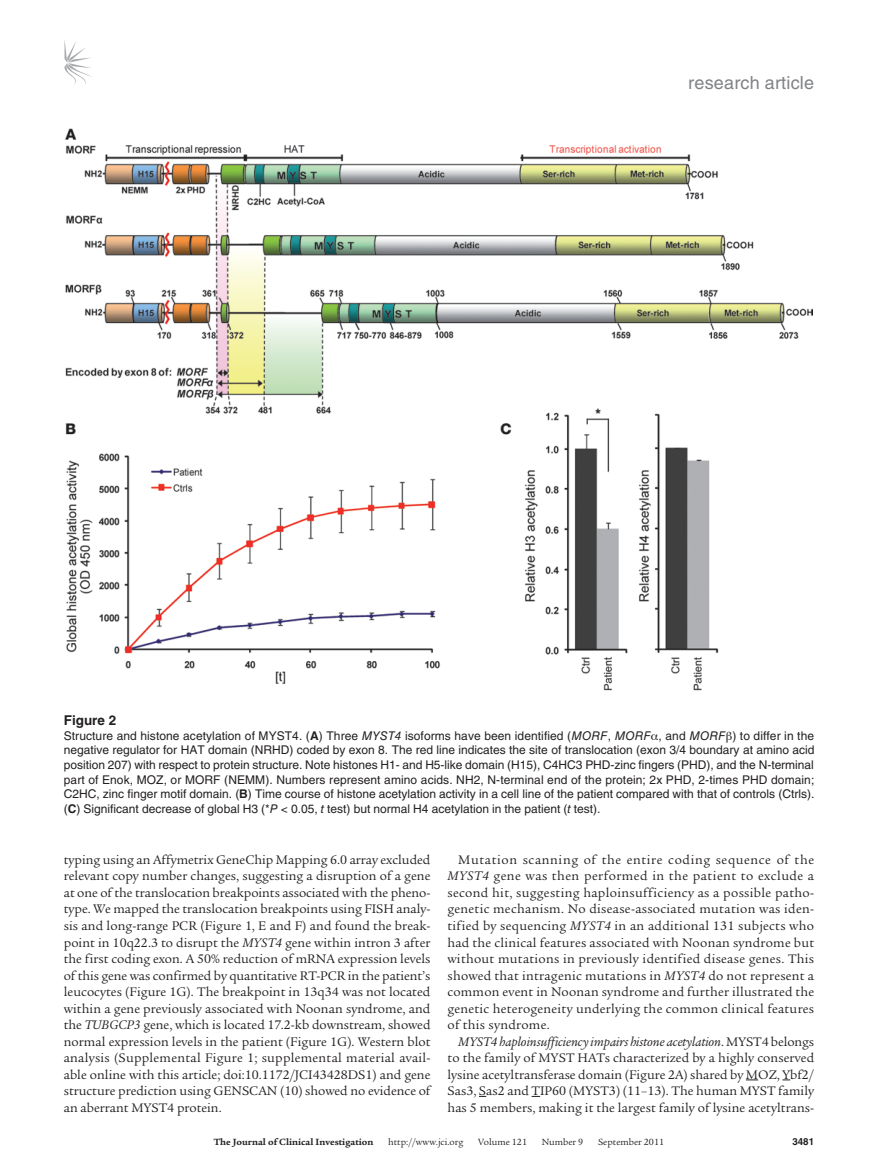
<style>
.page{position:relative;width:878px;height:1175px;background:#fff}
.page>*{position:absolute;margin:0;border:0;box-sizing:border-box;transform-origin:0 0}
.t1{font:18px "Helvetica LT Std";letter-spacing:.01em;color:#808285}
.t2{font:13.5px/16.5px "Legacy Serif Std";letter-spacing:.005em;color:#231f20;text-align:justify}
.t3{font:700 13.5px "Helvetica LT Std";color:#231f20}
.t4{font:12px/14.5px "Helvetica LT Std";color:#231f20;text-align:justify}
.t5{font:9.75px "Legacy Serif Std";color:#231f20}
.t6{font:700 9.75px "Legacy Serif Std";color:#231f20}
.t7{font:700 9.75px "Helvetica LT Std";color:#231f20}
.s1{font-weight:700}
.s2{font-style:italic}
</style>
<div class="page">
<svg style="left:64px;top:40px;width:27px;height:45px"></svg>
<svg style="left:746px;top:1079px;width:12px;height:1px"></svg>
<img style="left:65px;top:128px;width:747px;height:563px">
<h1 class="t1" style="left:688px;top:73px;width:127px">research article</h1>
<p class="t3" style="left:64px;top:712px;width:54px">Figure 2</p>
<p class="t4" style="left:64px;top:728px;width:752px">Structure and histone acetylation of MYST4. (<span class="s1">A</span>) Three <span class="s2">MYST4</span> isoforms have been identified (<span class="s2">MORF</span>, <span class="s2">MORF</span> , and <span class="s2">MORF</span> ) to differ in the negative regulator for HAT domain (NRHD) coded by exon 8. The red line indicates the site of translocation (exon 3/4 boundary at amino acid position 207) with respect to protein structure. Note histones H1- and H5-like domain (H15), C4HC3 PHD-zinc fingers (PHD), and the N-terminal part of Enok, MOZ, or MORF (NEMM). Numbers represent amino acids. NH2, N-terminal end of the protein; 2x PHD, 2-times PHD domain; C2HC, zinc finger motif domain. (<span class="s1">B</span>) Time course of histone acetylation activity in a cell line of the patient compared with that of controls (Ctrls). (<span class="s1">C</span>) Significant decrease of global H3 (*<span class="s2">P</span> &lt; 0.05, <span class="s2">t</span> test) but normal H4 acetylation in the patient (<span class="s2">t</span> test).</p>
<p class="t2" style="left:64px;top:851px;width:368px">typing using an Affymetrix GeneChip Mapping 6.0 array excluded relevant copy number changes, suggesting a disruption of a gene at one of the translocation breakpoints associated with the pheno&shy;type. We mapped the translocation breakpoints using FISH analy&shy;sis and long-range PCR (Figure 1, E and F) and found the break&shy;point in 10q22.3 to disrupt the <span class="s2">MYST4</span> gene within intron 3 after the first coding exon. A 50% reduction of mRNA expression levels of this gene was confirmed by quantitative RT-PCR in the patient’s leucocytes (Figure 1G). The breakpoint in 13q34 was not located within a gene previously associated with Noonan syndrome, and the <span class="s2">TUBGCP3</span> gene, which is located 17.2-kb downstream, showed normal expression levels in the patient (Figure 1G). Western blot analysis (Supplemental Figure 1; supplemental material avail&shy;able online with this article; doi:10.1172/JCI43428DS1) and gene structure prediction using GENSCAN (10) showed no evidence of an aberrant MYST4 protein.</p>
<p class="t2" style="left:447px;top:851px;width:368px;text-indent:11px">Mutation scanning of the entire coding sequence of the <span class="s2">MYST4</span> gene was then performed in the patient to exclude a second hit, suggesting haploinsufficiency as a possible patho&shy;genetic mechanism. No disease-associated mutation was iden&shy;tified by sequencing <span class="s2">MYST4</span> in an additional 131 subjects who had the clinical features associated with Noonan syndrome but without mutations in previously identified disease genes. This showed that intragenic mutations in <span class="s2">MYST4</span> do not represent a common event in Noonan syndrome and further illustrated the genetic heterogeneity underlying the common clinical features of this syndrome.</p>
<p class="t2" style="left:447px;top:1033px;width:368px;text-indent:11px"><span class="s2">MYST4 haploinsufficiency impairs histone acetylation</span>. MYST4 belongs to the family of MYST HATs characterized by a highly conserved lysine acetyltransferase domain (Figure 2A) shared by MOZ, Ybf2/ Sas3, Sas2 and TIP60 (MYST3) (11–13). The human MYST family has 5 members, making it the largest family of lysine acetyltrans-</p>
<p class="t6" style="left:214px;top:1135px;width:161px">The Journal of Clinical Investigation</p>
<p class="t5" style="left:388px;top:1136px;width:77px">http://www.jci.org</p>
<p class="t5" style="left:478px;top:1136px;width:50px">Volume 121</p>
<p class="t5" style="left:541px;top:1136px;width:43px">Number 9</p>
<p class="t5" style="left:598px;top:1136px;width:68px">September 2011</p>
<p class="t7" style="left:792px;top:1135px;width:23px">3481</p>
</div>
